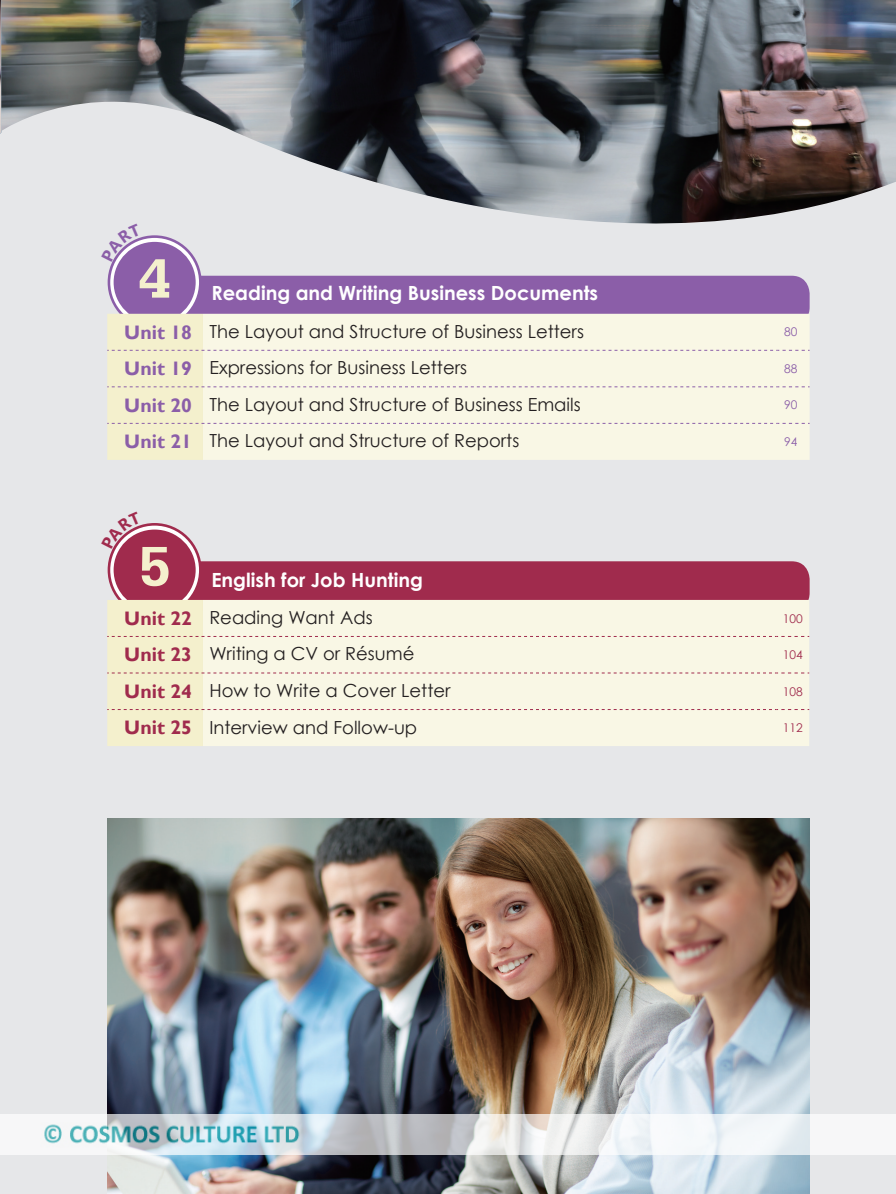
<style>
.page{position:relative;width:896px;height:1194px;background:#fff}
.page>*{position:absolute;margin:0;border:0;box-sizing:border-box;transform-origin:0 0}
.t1{font:700 58.8px "Serifa BT";color:#f4f0cd}
.t2{font:700 19.5px "Century Gothic";color:#fff}
.t3{font:18px "Century Gothic";color:#231f20}
.t4{font:12px "Century Gothic";color:#a02b4d}
.t5{font:12px "Century Gothic";color:#8b5ea8}
.s1{font-family:"Gill Sans";font-weight:700;font-size:19.5px;color:#8b5ea8}
.s2{font-family:"Gill Sans";font-weight:700;font-size:19.5px;color:#a02b4d}
</style>
<div class="page">
<div style="left:0;top:0;width:895px;height:1193px;background:#e6e7e9"></div>
<img style="left:108px;top:818px;width:701px;height:375px">
<svg style="left:109px;top:236px;width:91px;height:92px"></svg>
<div style="left:114px;top:242px;width:82px;height:81px;background:#8b5ea8;border-radius:50%"></div>
<svg style="left:107px;top:276px;width:702px;height:184px;background:#e1d6d5"></svg>
<svg style="left:109px;top:524px;width:91px;height:91px"></svg>
<div style="left:114px;top:529px;width:82px;height:81px;background:#a02b4d;border-radius:50%"></div>
<img style="left:2px;top:0;width:893px;height:224px">
<svg style="left:0;top:0;width:2px;height:134px"></svg>
<img style="left:0;top:1113px;width:895px;height:40px">
<svg style="left:107px;top:561px;width:702px;height:185px;background:#e5cac2"></svg>
<svg style="left:113px;top:237px;width:28px;height:24px"></svg>
<svg style="left:112px;top:525px;width:29px;height:24px"></svg>
<h1 class="t1" style="left:139px;top:242px;width:33px">4</h1>
<p class="t2" style="left:211px;top:278px;width:388px">Reading and Writing Business Documents</p>
<p class="t3" style="left:124px;top:318px;width:461px"><span class="s1">Unit 18</span> The Layout and Structure of Business Letters</p>
<p class="t5" style="left:784px;top:323px;width:15px">80</p>
<p class="t3" style="left:124px;top:355px;width:344px"><span class="s1">Unit 19</span> Expressions for Business Letters</p>
<p class="t5" style="left:784px;top:360px;width:15px">88</p>
<p class="t3" style="left:124px;top:391px;width:458px"><span class="s1">Unit 20</span> The Layout and Structure of Business Emails</p>
<p class="t5" style="left:784px;top:396px;width:15px">90</p>
<p class="t3" style="left:124px;top:428px;width:396px"><span class="s1">Unit 21</span> The Layout and Structure of Reports</p>
<p class="t5" style="left:784px;top:433px;width:15px">94</p>
<h1 class="t1" style="left:139px;top:529px;width:33px">5</h1>
<p class="t2" style="left:211px;top:564px;width:213px">English for Job Hunting</p>
<p class="t3" style="left:124px;top:604px;width:250px"><span class="s2">Unit 22</span> Reading Want Ads</p>
<p class="t4" style="left:782px;top:609px;width:21px">100</p>
<p class="t3" style="left:124px;top:641px;width:291px"><span class="s2">Unit 23</span> Writing a CV or Résumé</p>
<p class="t4" style="left:782px;top:646px;width:21px">104</p>
<p class="t3" style="left:124px;top:677px;width:328px"><span class="s2">Unit 24</span> How to Write a Cover Letter</p>
<p class="t4" style="left:782px;top:682px;width:21px">108</p>
<p class="t3" style="left:124px;top:714px;width:294px"><span class="s2">Unit 25</span> Interview and Follow-up</p>
<p class="t4" style="left:782px;top:719px;width:21px">112</p>
</div>
